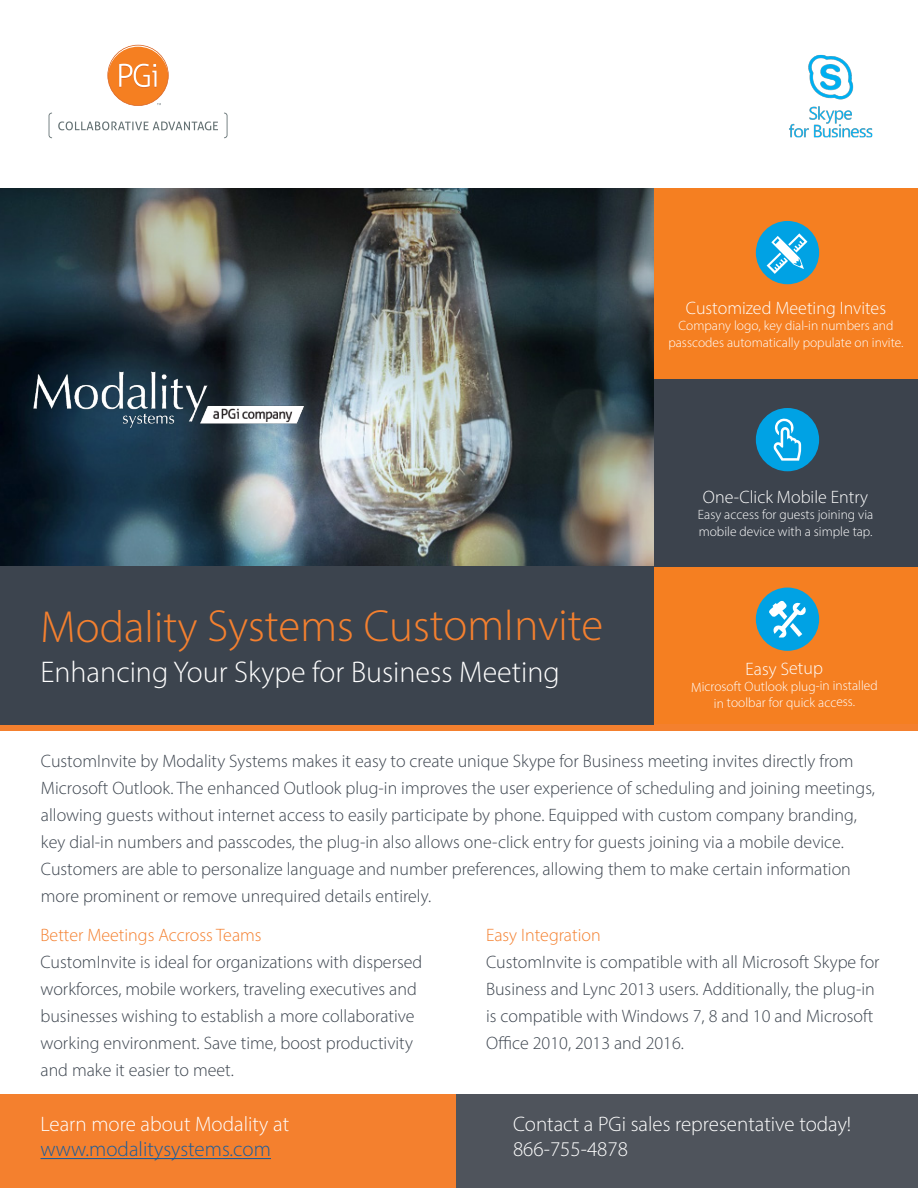
<style>
.page{position:relative;width:918px;height:1188px;background:#fff}
.page>*{position:absolute;margin:0;border:0;box-sizing:border-box;transform-origin:0 0}
.t1{font:300 45px "Myriad Pro";letter-spacing:-.005em;color:#f4802f}
.t2{font:300 30px "Myriad Pro";color:#fff}
.t3{font:300 21px "Myriad Pro";color:#fff}
.t4{font:300 21px "Myriad Pro";color:#175d9e}
.t5{font:300 18px/27px "Myriad Pro";color:#3c444e}
.t6{font:300 18px "Myriad Pro";color:#fff}
.t7{font:300 18px "Myriad Pro";color:#f4802f}
.t8{font:300 13.5px/16.2px "Myriad Pro";color:#fff}
</style>
<div class="page">
<svg style="left:49px;top:113px;width:3px;height:25px"></svg>
<svg style="left:224px;top:113px;width:4px;height:25px"></svg>
<svg style="left:58px;top:121px;width:160px;height:9px"></svg>
<svg style="left:107px;top:45px;width:62px;height:61px"></svg>
<div style="left:654px;top:188px;width:264px;height:543px;background:#f57f21"></div>
<img style="left:0;top:188px;width:654px;height:379px">
<div style="left:756px;top:221px;width:63px;height:63px;background:#00a2e4;border-radius:50%"></div>
<div style="left:654px;top:380px;width:264px;height:187px;background:#3c434d"></div>
<div style="left:756px;top:408px;width:63px;height:63px;background:#00a2e4;border-radius:50%"></div>
<div style="left:756px;top:588px;width:63px;height:63px;background:#00a2e4;border-radius:50%"></div>
<div style="left:455px;top:1095px;width:463px;height:93px;background:#4f545c"></div>
<div style="left:0;top:1095px;width:455px;height:93px;background:#f4802e"></div>
<div style="left:0;top:725px;width:918px;height:6px;background:#f4802e"></div>
<div style="left:0;top:567px;width:654px;height:158px;background:#3c444e"></div>
<hr style="left:40px;top:1158px;width:231px;height:1px;background:#175d9e">
<img style="left:789px;top:54px;width:84px;height:84px">
<img style="left:32px;top:368px;width:274px;height:61px">
<svg style="left:773px;top:418px;width:28px;height:43px"></svg>
<svg style="left:767px;top:233px;width:40px;height:41px"></svg>
<svg style="left:769px;top:601px;width:37px;height:36px"></svg>
<svg style="left:790px;top:623px;width:12px;height:14px"></svg>
<p class="t6" style="left:686px;top:297px;width:202px">Customized Meeting Invites</p>
<p class="t8" style="left:679px;top:318px;width:216px">Company logo, key dial-in numbers and</p>
<p class="t8" style="left:668px;top:334px;width:237px">passcodes automatically populate on invite.</p>
<p class="t1" style="left:40px;top:599px;width:565px">Modality Systems CustomInvite</p>
<p class="t2" style="left:40px;top:654px;width:521px">Enhancing Your Skype for Business Meeting</p>
<p class="t6" style="left:703px;top:486px;width:167px">One-Click Mobile Entry</p>
<p class="t8" style="left:698px;top:507px;width:177px">Easy access for guests joining via mobile device with a simple tap.</p>
<p class="t6" style="left:746px;top:658px;width:79px">Easy Setup</p>
<p class="t8" style="left:691px;top:678px;width:188px">Microsoft Outlook plug-in installed</p>
<p class="t8" style="left:714px;top:694px;width:143px">in toolbar for quick access.</p>
<p class="t5" style="left:41px;top:747px;width:836px">CustomInvite by Modality Systems makes it easy to create unique Skype for Business meeting invites directly from Microsoft Outlook. The enhanced Outlook plug-in improves the user experience of scheduling and joining meetings, allowing guests without internet access to easily participate by phone. Equipped with custom company branding, key dial-in numbers and passcodes, the plug-in also allows one-click entry for guests joining via a mobile device.<br>Customers are able to personalize language and number preferences, allowing them to make certain information more prominent or remove unrequired details entirely.</p>
<p class="t7" style="left:40px;top:924px;width:223px">Better Meetings Accross Teams</p>
<p class="t5" style="left:40px;top:948px;width:383px">CustomInvite is ideal for organizations with dispersed workforces, mobile workers, traveling executives and businesses wishing to establish a more collaborative working environment. Save time, boost productivity</p>
<p class="t5" style="left:40px;top:1056px;width:195px">and make it easier to meet.</p>
<p class="t3" style="left:40px;top:1112px;width:250px">Learn more about Modality at</p>
<p class="t4" style="left:40px;top:1137px;width:232px">www.modalitysystems.com</p>
<p class="t7" style="left:486px;top:924px;width:116px">Easy Integration</p>
<p class="t5" style="left:486px;top:948px;width:395px">CustomInvite is compatible with all Microsoft Skype for Business and Lync 2013 users. Additionally, the plug-in is compatible with Windows 7, 8 and 10 and Microsoft Office 2010, 2013 and 2016.</p>
<p class="t3" style="left:513px;top:1112px;width:340px">Contact a PGi sales representative today!</p>
<p class="t3" style="left:513px;top:1137px;width:116px">866-755-4878</p>
</div>
